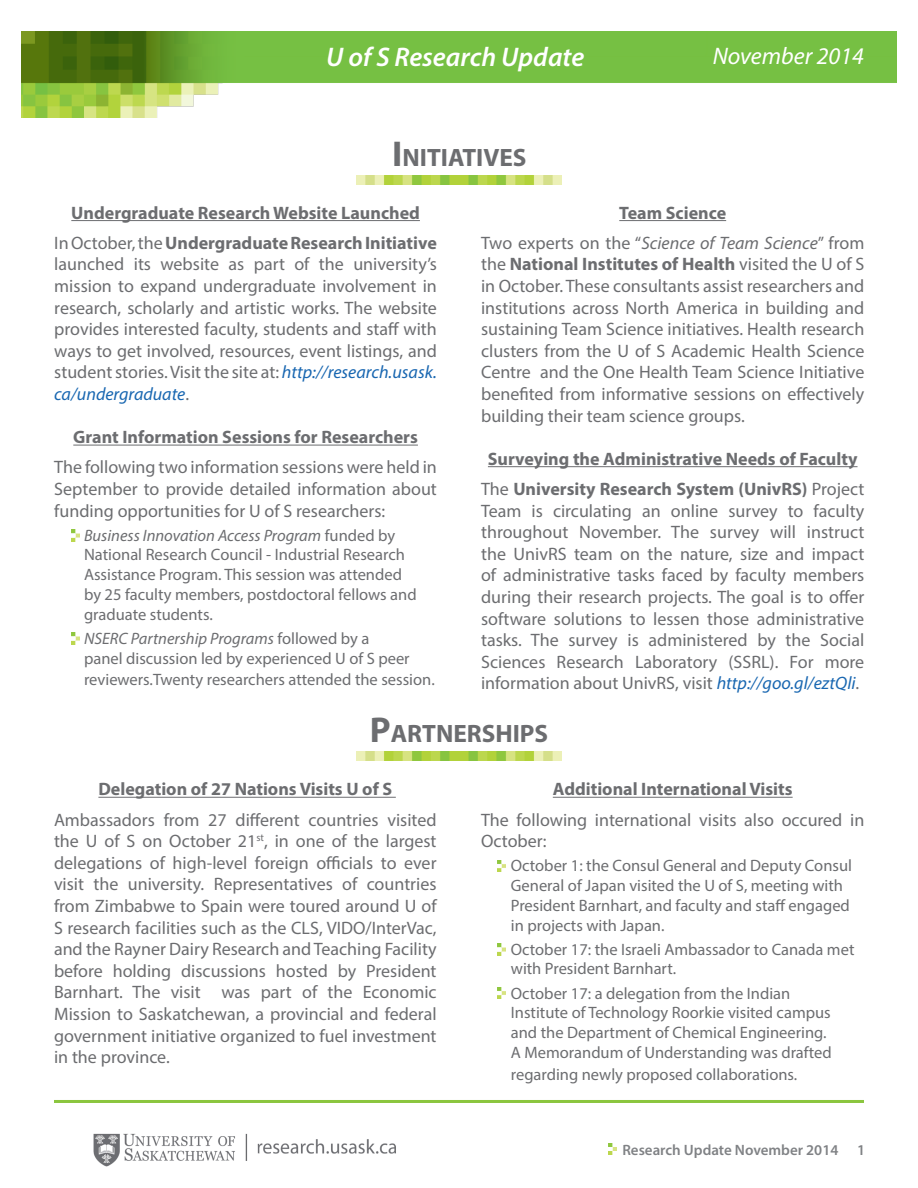
<style>
.page{position:relative;width:918px;height:1188px;background:#fff}
.page>*{position:absolute;margin:0;border:0;box-sizing:border-box;transform-origin:0 0}
.t1{font:italic 600 27px "Myriad Pro";color:#fff}
.t2{font:700 25.2px "Myriad Pro";color:#6c6d70}
.t3{font:italic 24px "Myriad Pro";color:#fff}
.Justified{font:18px/21.6px "Myriad Pro";color:#6c6d70;text-align:justify}
.Item_Titles{font:700 18px "Myriad Pro";color:#6c6d70}
.Bullets{font:16.5px/19.8px "Myriad Pro";color:#6c6d70}
.t4{font:600 15px "Myriad Pro";color:#808285}
.s1{font-size:36px}
.s2{font-weight:700}
.s3{font-style:italic;color:#1967b1}
.s4{font-style:italic}
</style>
<div class="page">
<img style="left:21px;top:32px;width:876px;height:85px">
<img style="left:93px;top:1134px;width:303px;height:33px">
<svg style="left:608px;top:1144px;width:8px;height:10px"></svg>
<hr style="left:54px;top:1100px;width:810px;height:3px;background:#8bc63e">
<hr style="left:619px;top:220px;width:107px;height:1px;background:#6c6d70">
<hr style="left:488px;top:466px;width:370px;height:1px;background:#6c6d70">
<hr style="left:71px;top:220px;width:349px;height:1px;background:#6c6d70">
<hr style="left:73px;top:445px;width:345px;height:1px;background:#6c6d70">
<img style="left:356px;top:175px;width:206px;height:9px">
<hr style="left:553px;top:797px;width:240px;height:1px;background:#6c6d70">
<hr style="left:98px;top:797px;width:298px;height:1px;background:#6c6d70">
<svg style="left:72px;top:633px;width:8px;height:11px"></svg>
<svg style="left:72px;top:530px;width:8px;height:11px"></svg>
<svg style="left:498px;top:944px;width:8px;height:11px"></svg>
<svg style="left:498px;top:860px;width:8px;height:12px"></svg>
<svg style="left:498px;top:987px;width:8px;height:12px"></svg>
<img style="left:356px;top:752px;width:206px;height:9px">
<h1 class="t1" style="left:326px;top:40px;width:260px">U of S Research Update</h1>
<h3 class="t3" style="left:713px;top:41px;width:153px">November 2014</h3>
<p class="t2" style="left:392px;top:141px;width:136px"><span class="s1">I</span>NITIATIVES</p>
<p class="Item_Titles" style="left:71px;top:201px;width:350px">Undergraduate Research Website Launched</p>
<p class="Justified" style="left:54px;top:232px;width:384px">In October, the <span class="s2">Undergraduate Research Initiative </span>launched its website as part of the university’s mission to expand undergraduate involvement in research, scholarly and artistic works. The website provides interested faculty, students and staff with ways to get involved, resources, event listings, and student stories. Visit the site at: <span class="s3">http://research.usask. ca/undergraduate</span>.</p>
<p class="Item_Titles" style="left:73px;top:425px;width:346px">Grant Information Sessions for Researchers</p>
<p class="Justified" style="left:54px;top:456px;width:384px">The following two information sessions were held in September to provide detailed information about funding opportunities for U of S researchers:</p>
<p class="Bullets" style="left:84px;top:525px;width:334px"><span class="s4">Business Innovation Access Program</span> funded by National Research Council - Industrial Research Assistance Program. This session was attended by 25 faculty members, postdoctoral fellows and graduate students.</p>
<p class="Bullets" style="left:84px;top:628px;width:327px"><span class="s4">NSERC Partnership Programs</span> followed by a panel discussion led by experienced U of S peer</p>
<p class="Bullets" style="left:84px;top:670px;width:352px">reviewers.Twenty researchers attended the session.</p>
<p class="Item_Titles" style="left:619px;top:201px;width:108px">Team Science</p>
<p class="Justified" style="left:481px;top:232px;width:385px">Two experts on the “<span class="s4">Science of Team Science</span>” from the <span class="s2">National Institutes of Health</span> visited the U of S in October. These consultants assist researchers and institutions across North America in building and sustaining Team Science initiatives. Health research clusters from the U of S Academic Health Science Centre and the One Health Team Science Initiative benefited from informative sessions on effectively building their team science groups.</p>
<p class="Item_Titles" style="left:488px;top:447px;width:371px">Surveying the Administrative Needs of Faculty</p>
<p class="Justified" style="left:481px;top:478px;width:385px">The <span class="s2">University Research System (UnivRS)</span> Project Team is circulating an online survey to faculty throughout November. The survey will instruct the UnivRS team on the nature, size and impact of administrative tasks faced by faculty members during their research projects. The goal is to offer software solutions to lessen those administrative tasks. The survey is administered by the Social Sciences Research Laboratory (SSRL). For more information about UnivRS, visit <span class="s3">http://goo.gl/eztQli</span>.</p>
<p class="t2" style="left:370px;top:717px;width:180px"><span class="s1">P</span>ARTNERSHIPS</p>
<p class="Item_Titles" style="left:98px;top:778px;width:295px">Delegation of 27 Nations Visits U of S</p>
<p class="Justified" style="left:54px;top:808px;width:384px">Ambassadors from 27 different countries visited the U of S on October 21<sup>st</sup>, in one of the largest delegations of high-level foreign officials to ever visit the university. Representatives of countries from Zimbabwe to Spain were toured around U of S research facilities such as the CLS, VIDO/InterVac, and the Rayner Dairy Research and Teaching Facility before holding discussions hosted by President Barnhart. The visit was part of the Economic Mission to Saskatchewan, a provincial and federal government initiative organized to fuel investment in the province.</p>
<p class="Item_Titles" style="left:553px;top:778px;width:241px">Additional International Visits</p>
<p class="Justified" style="left:481px;top:808px;width:385px">The following international visits also occured in<br>October:</p>
<p class="Bullets" style="left:511px;top:856px;width:343px">October 1: the Consul General and Deputy Consul General of Japan visited the U of S, meeting with President Barnhart, and faculty and staff engaged in projects with Japan.</p>
<p class="Bullets" style="left:511px;top:939px;width:345px">October 17: the Israeli Ambassador to Canada met with President Barnhart.</p>
<p class="Bullets" style="left:511px;top:983px;width:323px">October 17: a delegation from the Indian Institute of Technology Roorkie visited campus and the Department of Chemical Engineering.<br>A Memorandum of Understanding was drafted</p>
<p class="Bullets" style="left:511px;top:1064px;width:288px">regarding newly proposed collaborations.</p>
<p class="t4" style="left:622px;top:1140px;width:244px">Research Update November 2014 1</p>
</div>
